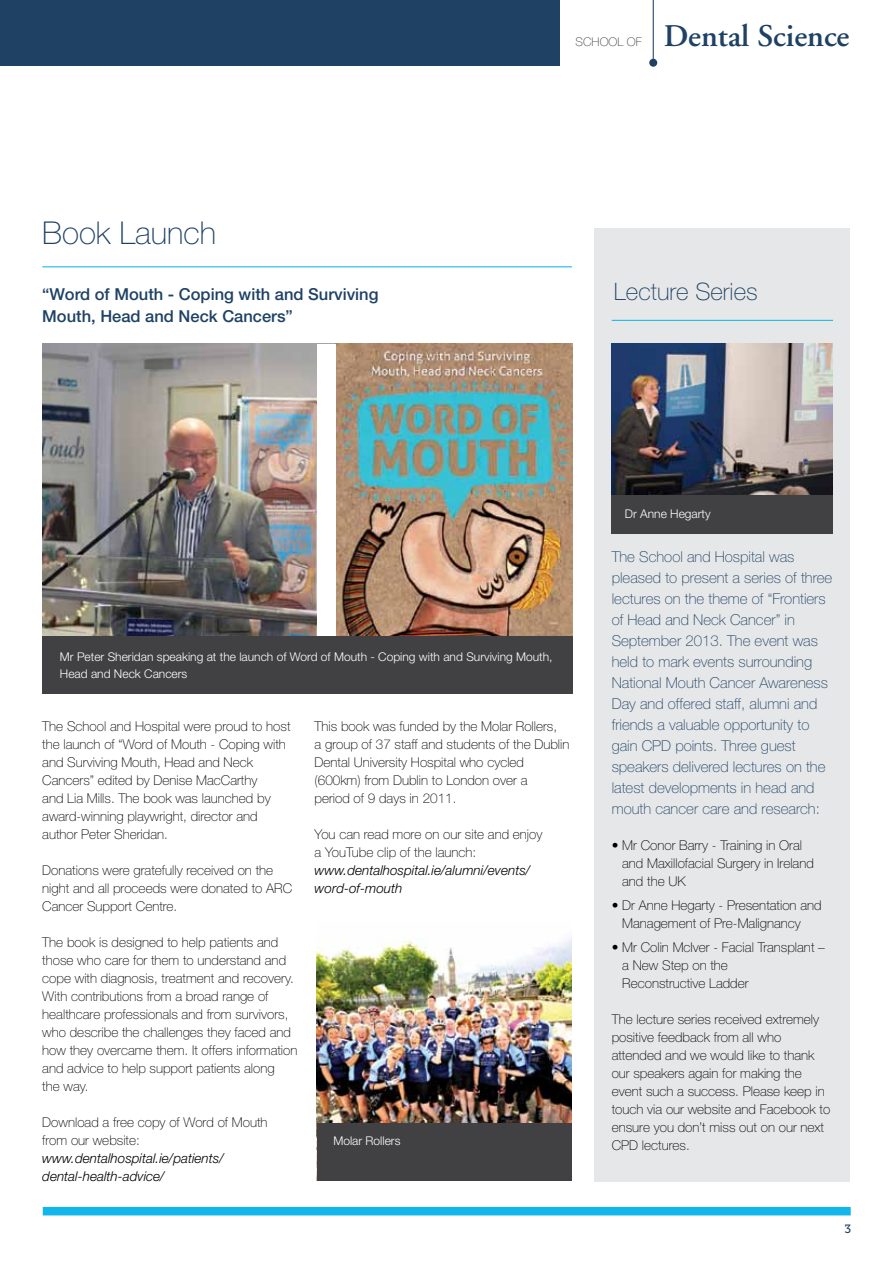
<style>
.page{position:relative;width:893px;height:1263px;background:#fff}
.page>*{position:absolute;margin:0;border:0;box-sizing:border-box;transform-origin:0 0}
.t1{font:600 31.5px "Adobe Garamond";color:#1e4164}
.t2{font:100 31.5px "Helvetica Neue";color:#1e4164}
.t3{font:100 24px "Helvetica Neue";color:#1e4164}
.t4{font:500 16.5px/22.5px "Helvetica Neue";color:#1e4164}
.t5{font:100 15px/21px "Helvetica Neue";color:#1e4164}
.t6{font:100 13.5px/18px "Helvetica Neue";color:#000}
.t7{font:italic 300 13.5px/18px "Helvetica Neue";color:#000}
.t8{font:300 12px/16.5px "Helvetica Neue";color:#fff}
.t9{font:100 12px "Helvetica Neue";color:#414042}
.t10{font:12px "Museo Slab 500";color:#1e4164}
</style>
<div class="page">
<img style="left:42px;top:344px;width:275px;height:292px">
<img style="left:336px;top:344px;width:237px;height:292px">
<div style="left:43px;top:1207px;width:808px;height:8px;background:#13b6ea"></div>
<hr style="left:42px;top:266px;width:530px;height:1px;background:#13b6ea">
<div style="left:594px;top:228px;width:256px;height:953px;background:#e6e7e8"></div>
<hr style="left:612px;top:320px;width:221px;height:1px;background:#13b6ea">
<img style="left:612px;top:344px;width:221px;height:151px">
<img style="left:317px;top:938px;width:255px;height:243px">
<div style="left:317px;top:1123px;width:255px;height:57px;background:#414042"></div>
<div style="left:42px;top:636px;width:531px;height:57px;background:#414042"></div>
<div style="left:612px;top:495px;width:221px;height:39px;background:#414042"></div>
<div style="left:0;top:0;width:560px;height:66px;background:#1e4164"></div>
<hr style="left:653px;top:0;width:1px;height:63px;background:#1e4164">
<div style="left:649px;top:59px;width:8px;height:8px;background:#1e4164;border-radius:50%"></div>
<h1 class="t2" style="left:42px;top:215px;width:175px">Book Launch</h1>
<p class="t4" style="left:42px;top:282px;width:338px">“Word of Mouth - Coping with and Surviving<br>Mouth, Head and Neck Cancers”</p>
<p class="t9" style="left:576px;top:35px;width:68px">SCHOOL OF</p>
<h1 class="t1" style="left:664px;top:18px;width:187px">Dental Science</h1>
<h2 class="t3" style="left:614px;top:278px;width:145px">Lecture Series</h2>
<p class="t8" style="left:625px;top:505px;width:87px">Dr Anne Hegarty</p>
<p class="t8" style="left:60px;top:648px;width:494px">Mr Peter Sheridan speaking at the launch of Word of Mouth - Coping with and Surviving Mouth,<br>Head and Neck Cancers</p>
<p class="t6" style="left:42px;top:717px;width:250px">The School and Hospital were proud to host the launch of “Word of Mouth - Coping with and Surviving Mouth, Head and Neck Cancers” edited by Denise MacCarthy<br>and Lia Mills. The book was launched by award-winning playwright, director and author Peter Sheridan.</p>
<p class="t6" style="left:42px;top:861px;width:251px">Donations were gratefully received on the night and all proceeds were donated to ARC<br>Cancer Support Centre.</p>
<p class="t6" style="left:42px;top:933px;width:257px">The book is designed to help patients and those who care for them to understand and cope with diagnosis, treatment and recovery.<br>With contributions from a broad range of healthcare professionals and from survivors, who describe the challenges they faced and how they overcame them. It offers information and advice to help support patients along<br>the way.</p>
<p class="t6" style="left:42px;top:1113px;width:227px">Download a free copy of Word of Mouth from our website:</p>
<p class="t7" style="left:42px;top:1149px;width:183px">www.dentalhospital.ie/patients/ dental-health-advice/</p>
<p class="t6" style="left:315px;top:717px;width:256px">This book was funded by the Molar Rollers,<br>a group of 37 staff and students of the Dublin Dental University Hospital who cycled (600km) from Dublin to London over a<br>period of 9 days in 2011.</p>
<p class="t6" style="left:315px;top:825px;width:229px">You can read more on our site and enjoy a YouTube clip of the launch:</p>
<p class="t7" style="left:315px;top:861px;width:217px">www.dentalhospital.ie/alumni/events/ word-of-mouth</p>
<p class="t8" style="left:333px;top:1132px;width:69px">Molar Rollers</p>
<p class="t5" style="left:612px;top:546px;width:222px">The School and Hospital was pleased to present a series of three lectures on the theme of “Frontiers of Head and Neck Cancer” in<br>September 2013. The event was held to mark events surrounding<br>National Mouth Cancer Awareness<br>Day and offered staff, alumni and friends a valuable opportunity to gain CPD points. Three guest speakers delivered lectures on the latest developments in head and mouth cancer care and research:</p>
<p class="t6" style="left:622px;top:836px;width:193px;text-indent:-11px">• Mr Conor Barry - Training in Oral and Maxillofacial Surgery in Ireland and the UK</p>
<p class="t6" style="left:622px;top:896px;width:201px;text-indent:-11px">• Dr Anne Hegarty - Presentation and<br>Management of Pre-Malignancy</p>
<p class="t6" style="left:622px;top:938px;width:204px;text-indent:-11px">• Mr Colin McIver - Facial Transplant – a New Step on the<br>Reconstructive Ladder</p>
<p class="t6" style="left:612px;top:1010px;width:220px">The lecture series received extremely positive feedback from all who attended and we would like to thank our speakers again for making the event such a success. Please keep in touch via our website and Facebook to ensure you don’t miss out on our next<br>CPD lectures.</p>
<p class="t10" style="left:844px;top:1222px;width:8px">3</p>
</div>
